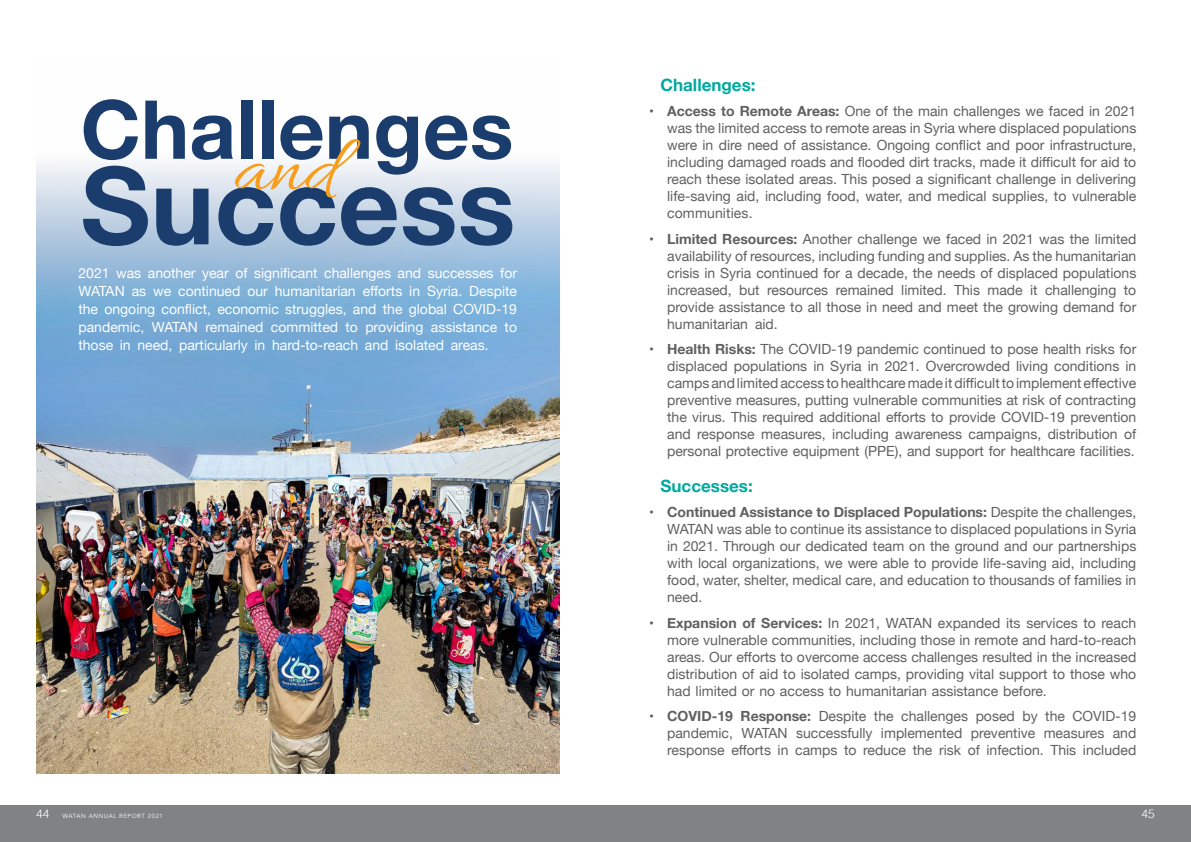
<style>
.page{position:relative;width:1191px;height:842px;background:#fff}
.page>*{position:absolute;margin:0;border:0;box-sizing:border-box;transform-origin:0 0}
.t1{font:700 17px "Helvetica Neue";color:#00a9a0}
.t2{font:14px/17px "Helvetica Neue";color:#606060;text-align:justify}
.t3{font:14px/18px "Helvetica Neue";color:#fff;text-align:justify}
.t4{font:300 12px "Helvetica";color:#fff}
.t5{font:6px "Avenir";letter-spacing:.1em;color:#fff}
.s1{font-weight:700}
.s2{font-family:"Helvetica";font-weight:300;font-size:12px}
</style>
<div class="page">
<div style="left:0;top:806px;width:1191px;height:36px;background:#808285"></div>
<img style="left:36px;top:163px;width:523px;height:610px">
<svg style="left:83px;top:99px;width:429px;height:147px"></svg>
<p class="t3" style="left:78px;top:265px;width:440px">2021 was another year of significant challenges and successes for WATAN as we continued our humanitarian efforts in Syria. Despite the ongoing conflict, economic struggles, and the global COVID-19 pandemic, WATAN remained committed to providing assistance to those in need, particularly in hard-to-reach and isolated areas.</p>
<p class="t1" style="left:660px;top:71px;width:97px">Challenges:</p>
<p class="t2" style="left:667px;top:104px;width:471px;text-indent:-18px"><span class="s1">• Access to Remote Areas:</span> One of the main challenges we faced in 2021 was the limited access to remote areas in Syria where displaced populations were in dire need of assistance. Ongoing conflict and poor infrastructure, including damaged roads and flooded dirt tracks, made it difficult for aid to reach these isolated areas. This posed a significant challenge in delivering life-saving aid, including food, water, and medical supplies, to vulnerable communities.</p>
<p class="t2" style="left:667px;top:231px;width:471px;text-indent:-18px"><span class="s1">• Limited Resources:</span> Another challenge we faced in 2021 was the limited availability of resources, including funding and supplies. As the humanitarian crisis in Syria continued for a decade, the needs of displaced populations increased, but resources remained limited. This made it challenging to provide assistance to all those in need and meet the growing demand for humanitarian aid.</p>
<p class="t2" style="left:667px;top:342px;width:471px;text-indent:-18px"><span class="s1">• Health Risks:</span> The COVID-19 pandemic continued to pose health risks for displaced populations in Syria in 2021. Overcrowded living conditions in camps and limited access to healthcare made it difficult to implement effective preventive measures, putting vulnerable communities at risk of contracting the virus. This required additional efforts to provide COVID-19 prevention and response measures, including awareness campaigns, distribution of personal protective equipment (PPE), and support for healthcare facilities.</p>
<p class="t1" style="left:660px;top:472px;width:94px">Successes:</p>
<p class="t2" style="left:667px;top:505px;width:470px;text-indent:-18px"><span class="s1">• Continued Assistance to Displaced Populations:</span> Despite the challenges, WATAN was able to continue its assistance to displaced populations in Syria in 2021. Through our dedicated team on the ground and our partnerships with local organizations, we were able to provide life-saving aid, including food, water, shelter, medical care, and education to thousands of families in need.</p>
<p class="t2" style="left:667px;top:615px;width:471px;text-indent:-18px"><span class="s1">• Expansion of Services:</span> In 2021, WATAN expanded its services to reach more vulnerable communities, including those in remote and hard-to-reach areas. Our efforts to overcome access challenges resulted in the increased distribution of aid to isolated camps, providing vital support to those who had limited or no access to humanitarian assistance before.</p>
<p class="t2" style="left:667px;top:709px;width:470px;text-indent:-18px"><span class="s1">• COVID-19 Response:</span> Despite the challenges posed by the COVID-19 pandemic, WATAN successfully implemented preventive measures and response efforts in camps to reduce the risk of infection. This included</p>
<p class="t5" style="left:36px;top:812px;width:128px"><span class="s2">44</span> WATAN ANNUAL REPORT 2021</p>
<p class="t4" style="left:1141px;top:803px;width:15px">45</p>
</div>
